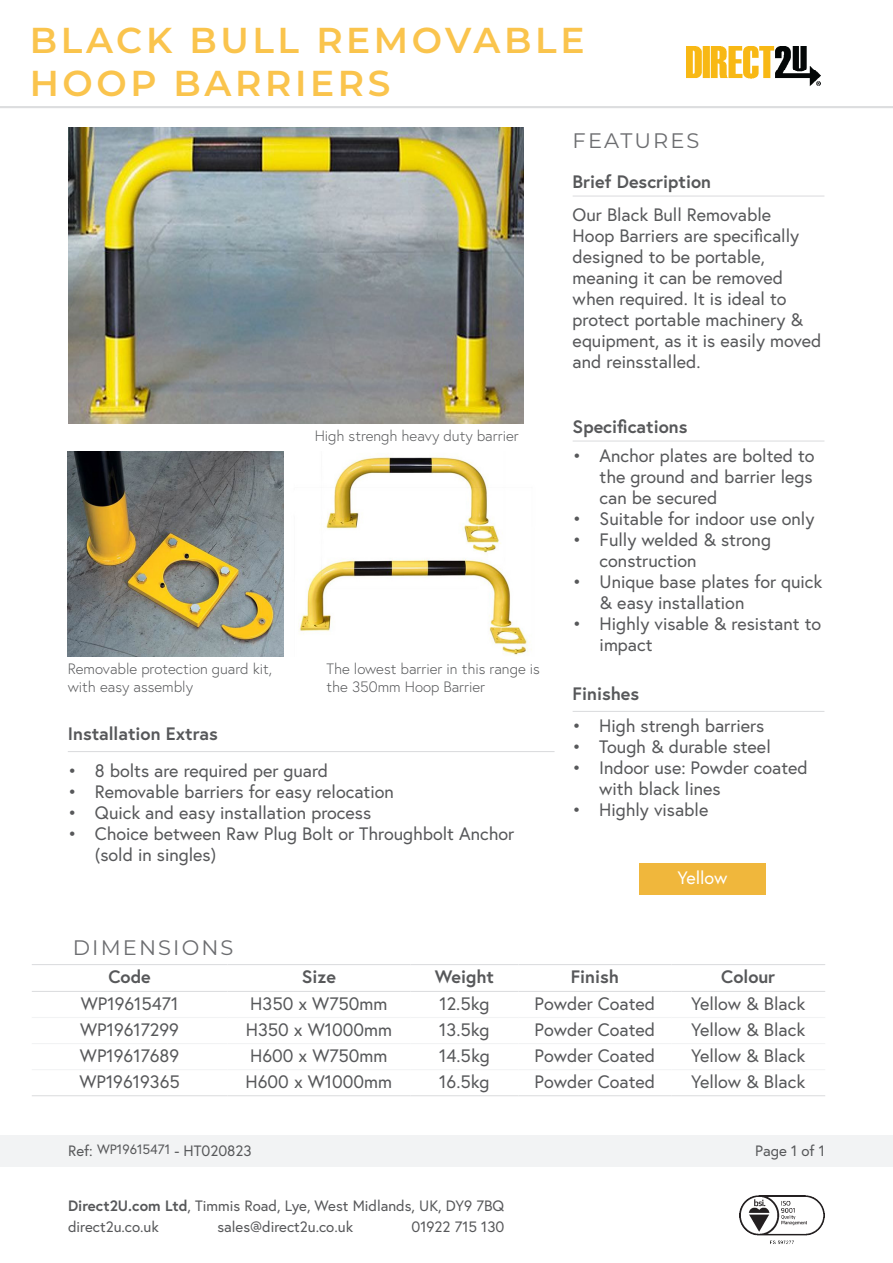
<style>
.page{position:relative;width:893px;height:1263px;background:#fff}
.page>*{position:absolute;margin:0;border:0;box-sizing:border-box;transform-origin:0 0}
.t1{font:600 36px/43.2px "Montserrat";letter-spacing:.1em;color:#fac44d}
.t2{font:21px "Montserrat";letter-spacing:.1em;color:#6c6d70}
.t3{font:18px/21px "Europa";color:#57585a}
.t4{font:700 18px "Europa";color:#57585a}
.t5{font:18px "Europa";color:#fff}
.t6{font:15px "Europa";color:#57585a}
.t7{font:300 15px/18px "Europa";color:#57585a}
.s1{font-size:13.5px}
.s2{font-weight:700}
</style>
<div class="page">
<div style="left:0;top:1135px;width:893px;height:32px;background:#f2f3f4"></div>
<img style="left:739px;top:1195px;width:86px;height:49px">
<img style="left:686px;top:47px;width:135px;height:39px">
<hr style="left:0;top:106px;width:893px;height:2px;background:#dcdddf">
<hr style="left:573px;top:196px;width:251px;height:1px;background:#dcdddf">
<hr style="left:573px;top:440px;width:251px;height:2px;background:#dcdddf">
<hr style="left:573px;top:711px;width:251px;height:1px;background:#dcdddf">
<hr style="left:32px;top:964px;width:195px;height:1px;background:#dcdddf">
<hr style="left:227px;top:964px;width:183px;height:1px;background:#dcdddf">
<hr style="left:410px;top:964px;width:108px;height:1px;background:#dcdddf">
<hr style="left:518px;top:964px;width:153px;height:1px;background:#dcdddf">
<hr style="left:671px;top:964px;width:154px;height:1px;background:#dcdddf">
<hr style="left:32px;top:1095px;width:195px;height:1px;background:#dcdddf">
<hr style="left:227px;top:1095px;width:183px;height:1px;background:#dcdddf">
<hr style="left:410px;top:1095px;width:108px;height:1px;background:#dcdddf">
<hr style="left:518px;top:1095px;width:153px;height:1px;background:#dcdddf">
<hr style="left:671px;top:1095px;width:154px;height:1px;background:#dcdddf">
<hr style="left:32px;top:1017px;width:195px;height:1px;background:#f2f3f4">
<hr style="left:227px;top:1017px;width:183px;height:1px;background:#f2f3f4">
<hr style="left:410px;top:1017px;width:108px;height:1px;background:#f2f3f4">
<hr style="left:518px;top:1017px;width:153px;height:1px;background:#f2f3f4">
<hr style="left:671px;top:1017px;width:154px;height:1px;background:#f2f3f4">
<hr style="left:32px;top:1043px;width:195px;height:1px;background:#f2f3f4">
<hr style="left:227px;top:1043px;width:183px;height:1px;background:#f2f3f4">
<hr style="left:410px;top:1043px;width:108px;height:1px;background:#f2f3f4">
<hr style="left:518px;top:1043px;width:153px;height:1px;background:#f2f3f4">
<hr style="left:671px;top:1043px;width:154px;height:1px;background:#f2f3f4">
<hr style="left:32px;top:1069px;width:195px;height:1px;background:#f2f3f4">
<hr style="left:227px;top:1069px;width:183px;height:1px;background:#f2f3f4">
<hr style="left:410px;top:1069px;width:108px;height:1px;background:#f2f3f4">
<hr style="left:518px;top:1069px;width:153px;height:1px;background:#f2f3f4">
<hr style="left:671px;top:1069px;width:154px;height:1px;background:#f2f3f4">
<hr style="left:32px;top:991px;width:195px;height:1px;background:#dcdddf">
<hr style="left:227px;top:991px;width:183px;height:1px;background:#dcdddf">
<hr style="left:410px;top:991px;width:108px;height:1px;background:#dcdddf">
<hr style="left:518px;top:991px;width:153px;height:1px;background:#dcdddf">
<hr style="left:671px;top:991px;width:154px;height:1px;background:#dcdddf">
<img style="left:68px;top:128px;width:456px;height:296px">
<img style="left:299px;top:456px;width:233px;height:199px">
<div style="left:639px;top:863px;width:127px;height:32px;background:#f0b73c"></div>
<img style="left:68px;top:451px;width:215px;height:206px">
<hr style="left:68px;top:751px;width:487px;height:1px;background:#dcdddf">
<h1 class="t1" style="left:30px;top:17px;width:556px">BLACK BULL REMOVABLE<br>HOOP BARRIERS</h1>
<p class="t2" style="left:573px;top:126px;width:128px">FEATURES</p>
<p class="t4" style="left:573px;top:169px;width:140px">Brief Description</p>
<p class="t7" style="left:315px;top:426px;width:206px">High strengh heavy duty barrier</p>
<p class="t7" style="left:68px;top:659px;width:206px">Removable protection guard kit, with easy assembly</p>
<p class="t7" style="left:326px;top:659px;width:215px">The lowest barrier in this range is the 350mm Hoop Barrier</p>
<p class="t4" style="left:68px;top:722px;width:151px">Installation Extras</p>
<p class="t3" style="left:68px;top:759px;width:262px">• 8 bolts are required per guard</p>
<p class="t3" style="left:68px;top:780px;width:328px">• Removable barriers for easy relocation</p>
<p class="t3" style="left:68px;top:801px;width:305px">• Quick and easy installation process</p>
<p class="t3" style="left:95px;top:822px;width:421px;text-indent:-27px">• Choice between Raw Plug Bolt or Throughbolt Anchor (sold in singles)</p>
<p class="t2" style="left:73px;top:933px;width:162px">DIMENSIONS</p>
<p class="t3" style="left:573px;top:204px;width:250px">Our Black Bull Removable<br>Hoop Barriers are specifically designed to be portable, meaning it can be removed when required. It is ideal to protect portable machinery &amp; equipment, as it is easily moved and reinsstalled.</p>
<p class="t4" style="left:573px;top:414px;width:116px">Specifications</p>
<p class="t3" style="left:600px;top:444px;width:216px;text-align:justify;text-indent:-27px">• Anchor plates are bolted to the ground and barrier legs can be secured</p>
<p class="t3" style="left:573px;top:507px;width:243px">• Suitable for indoor use only</p>
<p class="t3" style="left:600px;top:528px;width:173px;text-indent:-27px">• Fully welded &amp; strong construction</p>
<p class="t3" style="left:600px;top:570px;width:224px;text-indent:-27px">• Unique base plates for quick &amp; easy installation</p>
<p class="t3" style="left:600px;top:612px;width:223px;text-indent:-27px">• Highly visable &amp; resistant to impact</p>
<p class="t4" style="left:573px;top:681px;width:68px">Finishes</p>
<p class="t3" style="left:572px;top:715px;width:194px">• High strengh barriers</p>
<p class="t3" style="left:572px;top:736px;width:200px">• Tough &amp; durable steel</p>
<p class="t3" style="left:599px;top:757px;width:210px;text-indent:-27px">• Indoor use: Powder coated with black lines</p>
<p class="t3" style="left:572px;top:799px;width:138px">• Highly visable</p>
<p class="t5" style="left:678px;top:866px;width:51px">Yellow</p>
<p class="t4" style="left:108px;top:964px;width:44px">Code</p>
<p class="t4" style="left:302px;top:964px;width:36px">Size</p>
<p class="t4" style="left:435px;top:964px;width:61px">Weight</p>
<p class="t4" style="left:571px;top:964px;width:50px">Finish</p>
<p class="t4" style="left:721px;top:964px;width:56px">Colour</p>
<p class="t3" style="left:81px;top:993px;width:99px">WP19615471</p>
<p class="t3" style="left:250px;top:993px;width:139px">H350 x W750mm</p>
<p class="t3" style="left:439px;top:993px;width:52px">12.5kg</p>
<p class="t3" style="left:535px;top:993px;width:122px">Powder Coated</p>
<p class="t3" style="left:691px;top:993px;width:115px">Yellow &amp; Black</p>
<p class="t3" style="left:80px;top:1019px;width:100px">WP19617299</p>
<p class="t3" style="left:246px;top:1019px;width:148px">H350 x W1000mm</p>
<p class="t3" style="left:439px;top:1019px;width:52px">13.5kg</p>
<p class="t3" style="left:535px;top:1019px;width:122px">Powder Coated</p>
<p class="t3" style="left:691px;top:1019px;width:115px">Yellow &amp; Black</p>
<p class="t3" style="left:80px;top:1045px;width:101px">WP19617689</p>
<p class="t3" style="left:250px;top:1045px;width:139px">H600 x W750mm</p>
<p class="t3" style="left:439px;top:1045px;width:52px">14.5kg</p>
<p class="t3" style="left:535px;top:1045px;width:122px">Powder Coated</p>
<p class="t3" style="left:691px;top:1045px;width:115px">Yellow &amp; Black</p>
<p class="t3" style="left:79px;top:1071px;width:102px">WP19619365</p>
<p class="t3" style="left:246px;top:1071px;width:148px">H600 x W1000mm</p>
<p class="t3" style="left:439px;top:1071px;width:52px">16.5kg</p>
<p class="t3" style="left:535px;top:1071px;width:122px">Powder Coated</p>
<p class="t3" style="left:691px;top:1071px;width:115px">Yellow &amp; Black</p>
<p class="t6" style="left:68px;top:1141px;width:185px">Ref: <span class="s1">WP19615471</span> - HT020823</p>
<p class="t6" style="left:755px;top:1141px;width:71px">Page 1 of 1</p>
<p class="t6" style="left:68px;top:1196px;width:438px"><span class="s2">Direct2U.com Ltd</span>, Timmis Road, Lye, West Midlands, UK, DY9 7BQ</p>
<p class="t6" style="left:68px;top:1217px;width:92px">direct2u.co.uk</p>
<p class="t6" style="left:217px;top:1217px;width:137px">sales@direct2u.co.uk</p>
<p class="t6" style="left:412px;top:1217px;width:94px">01922 715 130</p>
</div>
